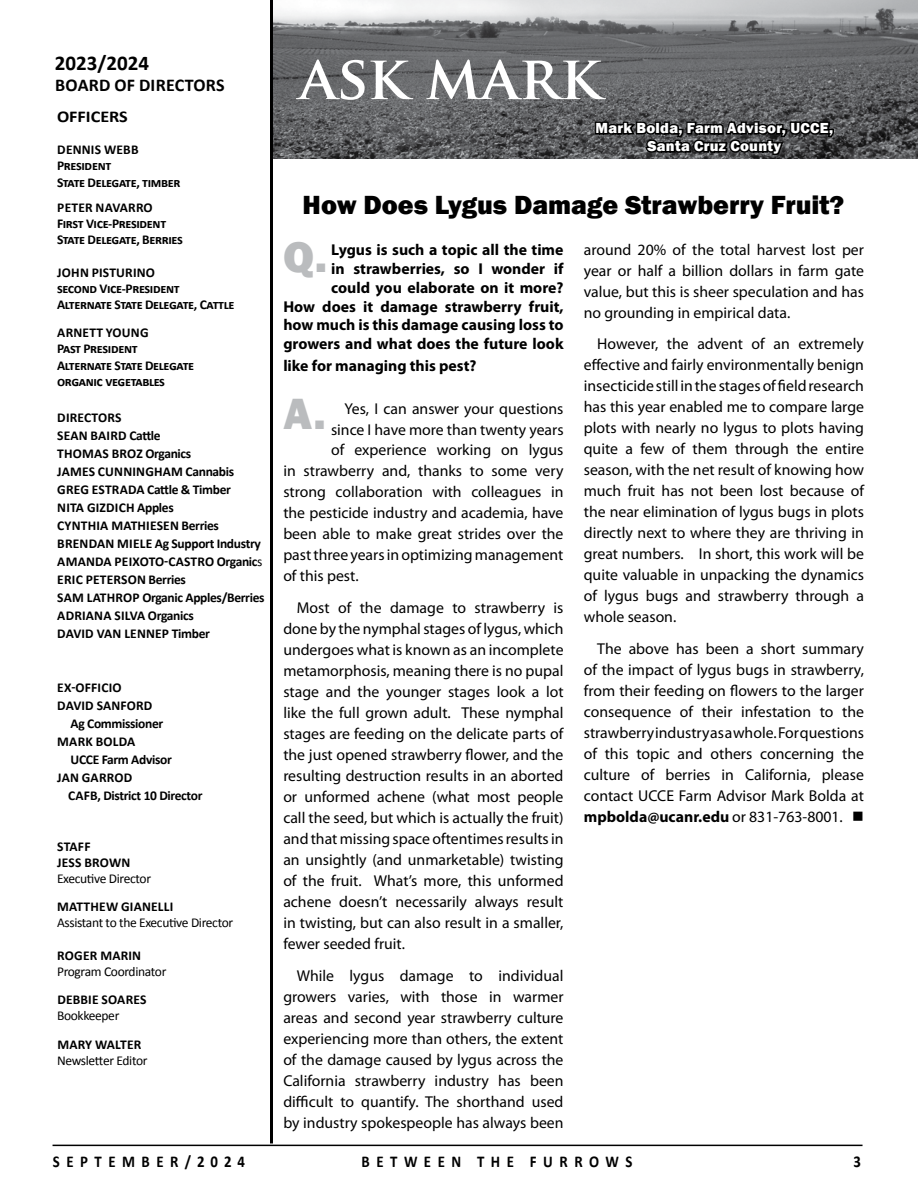
<style>
.page{position:relative;width:918px;height:1188px;background:#fff}
.page>*{position:absolute;margin:0;border:0;box-sizing:border-box;transform-origin:0 0}
.t1{font:700 60px "Trajan Pro";letter-spacing:-.005em;color:#fff}
.t2{font:800 45px "Franklin Gothic";color:#babcbe}
.t3{font:800 27px "Franklin Gothic";color:#000}
.t4{font:700 21px "Calibri";color:#000}
.t5{font:700 18px "Calibri";letter-spacing:.015em;color:#000}
.t6{font:700 16.5px "Calibri";letter-spacing:.44em;color:#000;scale:.9 1}
.t7{font:700 16.5px "Calibri";letter-spacing:.44em;color:#000;scale:1.1 1}
.t8{font:15.75px/21px "Myriad Pro";color:#000;text-align:justify}
.t9{font:700 15.75px/18.9px "Myriad Pro";color:#000;text-align:right}
.t10{font:800 15px/18px "Franklin Gothic";letter-spacing:.02em;color:#fff;text-align:center}
.t11{font:700 13.5px/16.2px "Calibri";letter-spacing:-.025em;color:#000}
.t12{font:700 13.5px/18px "Calibri";letter-spacing:.005em;color:#000}
.t13{font:700 13.5px/18px "Calibri";letter-spacing:.015em;color:#000}
.t14{font:13.5px "Calibri";letter-spacing:-.025em;color:#000}
.s1{font-weight:400}
.s2{font-weight:700}
</style>
<div class="page">
<hr style="left:53px;top:1145px;width:810px;height:1px;background:#000">
<hr style="left:270px;top:0;width:3px;height:1143px;background:#000">
<img style="left:273px;top:0;width:645px;height:158px">
<svg style="left:593px;top:102px;width:242px;height:57px;background:#3e3f40"></svg>
<h3 class="t4" style="left:55px;top:49px;width:96px">2023/2024</h3>
<p class="t5" style="left:55px;top:74px;width:170px">BOARD OF DIRECTORS</p>
<p class="t7" style="left:57px;top:106px;width:66px">OFFICERS</p>
<p class="t11" style="left:57px;top:142px;width:125px">DENNIS WEBB<br>PRESIDENT<br>STATE DELEGATE, TIMBER</p>
<p class="t11" style="left:57px;top:199px;width:127px">PETER NAVARRO<br>FIRST VICE-PRESIDENT<br>STATE DELEGATE, BERRIES</p>
<p class="t11" style="left:57px;top:264px;width:179px">JOH N PISTURINO<br>SECOND VICE-PRESIDENT<br>ALTERNATE STATE DELEGATE, CATTLE</p>
<p class="t11" style="left:57px;top:325px;width:139px">ARNETT YOUNG<br>PAST PRESIDENT<br>ALTERNATE STATE DELEGATE<br>ORGANIC VEGETABLES</p>
<p class="t13" style="left:57px;top:409px;width:105px">DIRECTORS<br>SEAN BAI RD CATTLE<br>THOMAS</p>
<p class="t13" style="left:57px;top:445px;width:136px;text-indent:55px">BROZ ORGANICS<br>JAMES CUNNINGHAM</p>
<p class="t11" style="left:57px;top:463px;width:178px;line-height:18px;text-indent:128px">CANNABIS<br>GREG ESTRADA CATTLE &amp; TIMBER<br>NITAGIZDICH</p>
<p class="t11" style="left:137px;top:500px;width:38px">APPLES</p>
<p class="t12" style="left:57px;top:517px;width:209px;text-indent:54px">MATHI ESEN BERRIES<br>BRENDAN MI ELE AG SUPPORT INDUSTRY<br>AMANDA PEIXOTO-CASTRO ORGANIC<span class="s1">s<br></span>ERIC PETERSO N BERRIES<br>SAM LATH ROP ORGANIC APPLES/BERRIES<br>ADRIANA SI LVA ORGANICS<br>DAVID VAN LENNE</p>
<p class="t11" style="left:57px;top:518px;width:39px">CYNTHIA</p>
<p class="t11" style="left:162px;top:626px;width:49px">P TIMBER</p>
<p class="t11" style="left:57px;top:680px;width:59px">EX-OFFICIO</p>
<p class="t11" style="left:57px;top:698px;width:95px">DAVID SANFORD</p>
<p class="t11" style="left:71px;top:716px;width:94px">AG COMMISSIONER</p>
<p class="t13" style="left:57px;top:733px;width:71px">MARK BOLDA</p>
<p class="t11" style="left:71px;top:752px;width:103px">UCCE FARM ADVISOR</p>
<p class="t11" style="left:57px;top:770px;width:67px">JAN GARROD</p>
<p class="t11" style="left:68px;top:788px;width:136px">CAFB, DISTRICT 10 DIRECTOR</p>
<p class="t13" style="left:57px;top:838px;width:75px;line-height:16.2px">STAFF<br>JESS BROWN</p>
<p class="t14" style="left:57px;top:870px;width:96px">Executive Director</p>
<p class="t13" style="left:57px;top:898px;width:116px">MATTHEW GIANELLI</p>
<p class="t14" style="left:57px;top:914px;width:178px">Assistant to the Executive Director</p>
<p class="t11" style="left:57px;top:947px;width:85px">ROGER MARIN</p>
<p class="t14" style="left:57px;top:963px;width:111px">Program Coordinator</p>
<p class="t11" style="left:57px;top:992px;width:90px">DEBBI E SOARES</p>
<p class="t14" style="left:57px;top:1007px;width:64px">Bookkeeper</p>
<p class="t13" style="left:57px;top:1035px;width:86px">MARY WALTER</p>
<p class="t14" style="left:57px;top:1052px;width:92px">Newsletter Editor</p>
<h1 class="t1" style="left:299px;top:40px;width:303px">ASK MARK</h1>
<p class="t10" style="left:595px;top:119px;width:239px">Mark Bolda, Farm Advisor, UCCE,<br>Santa Cruz County</p>
<h3 class="t3" style="left:303px;top:188px;width:543px">How Does Lygus Damage Strawberry Fruit?</h3>
<h2 class="t2" style="left:283px;top:227px;width:45px">Q.</h2>
<p class="t8" style="left:584px;top:239px;width:282px">around 20% of the total harvest lost per year or half a billion dollars in farm gate value, but this is sheer speculation and has no grounding in empirical data.</p>
<p class="t8" style="left:584px;top:333px;width:282px;text-indent:13px">However, the advent of an extremely effective and fairly environmentally benign insecticide still in the stages of field research has this year enabled me to compare large plots with nearly no lygus to plots having quite a few of them through the entire season, with the net result of knowing how much fruit has not been lost because of the near elimination of lygus bugs in plots directly next to where they are thriving in great numbers. In short, this work will be quite valuable in unpacking the dynamics of lygus bugs and strawberry through a whole season.</p>
<p class="t8" style="left:584px;top:638px;width:282px;text-indent:13px">The above has been a short summary of the impact of lygus bugs in strawberry, from their feeding on flowers to the larger consequence of their infestation to the strawberry industry as a whole. For questions of this topic and others concerning the culture of berries in California, please contact UCCE Farm Advisor Mark Bolda at <span class="s2">mpbolda@ucanr.edu</span> or 831-763-8001. ■</p>
<p class="t9" style="left:283px;top:240px;width:282px">Lygus is such a topic all the time<br>in strawberries, so I wonder if<br>could you elaborate on it more?<br>How does it damage strawberry fruit, how much is this damage causing loss to growers and what does the future look</p>
<p class="t9" style="left:283px;top:356px;width:195px">like for managing this pest?</p>
<p class="t8" style="left:345px;top:397px;width:220px">Yes, I can answer your questions</p>
<p class="t8" style="left:331px;top:418px;width:234px">since I have more than twenty years</p>
<p class="t8" style="left:331px;top:439px;width:234px">of experience working on lygus</p>
<p class="t8" style="left:283px;top:460px;width:282px">in strawberry and, thanks to some very</p>
<p class="t8" style="left:283px;top:481px;width:282px">strong collaboration with colleagues in</p>
<p class="t8" style="left:283px;top:502px;width:282px">the pesticide industry and academia, have</p>
<p class="t8" style="left:283px;top:523px;width:282px">been able to make great strides over the</p>
<p class="t8" style="left:283px;top:544px;width:282px">past three years in optimizing management</p>
<p class="t8" style="left:283px;top:565px;width:77px">of this pest.</p>
<p class="t8" style="left:283px;top:597px;width:282px;text-indent:13px">Most of the damage to strawberry is done by the nymphal stages of lygus, which undergoes what is known as an incomplete metamorphosis, meaning there is no pupal stage and the younger stages look a lot like the full grown adult. These nymphal stages are feeding on the delicate parts of the just opened strawberry flower, and the resulting destruction results in an aborted or unformed achene (what most people call the seed, but which is actually the fruit) and that missing space oftentimes results in an unsightly (and unmarketable) twisting of the fruit. What’s more, this unformed achene doesn’t necessarily always result in twisting, but can also result in a smaller, fewer seeded fruit.</p>
<p class="t8" style="left:283px;top:965px;width:282px;text-indent:13px">While lygus damage to individual growers varies, with those in warmer areas and second year strawberry culture experiencing more than others, the extent of the damage caused by lygus across the California strawberry industry has been difficult to quantify. The shorthand used by industry spokespeople has always been</p>
<h2 class="t2" style="left:284px;top:385px;width:44px">A.</h2>
<p class="t6" style="left:53px;top:1151px;width:93px">SEPTEMB</p>
<p class="t6" style="left:156px;top:1151px;width:100px">ER/2024</p>
<p class="t6" style="left:362px;top:1151px;width:301px">BETWEEN TH E FURRO WS</p>
<p class="t6" style="left:853px;top:1151px;width:10px">3</p>
</div>
